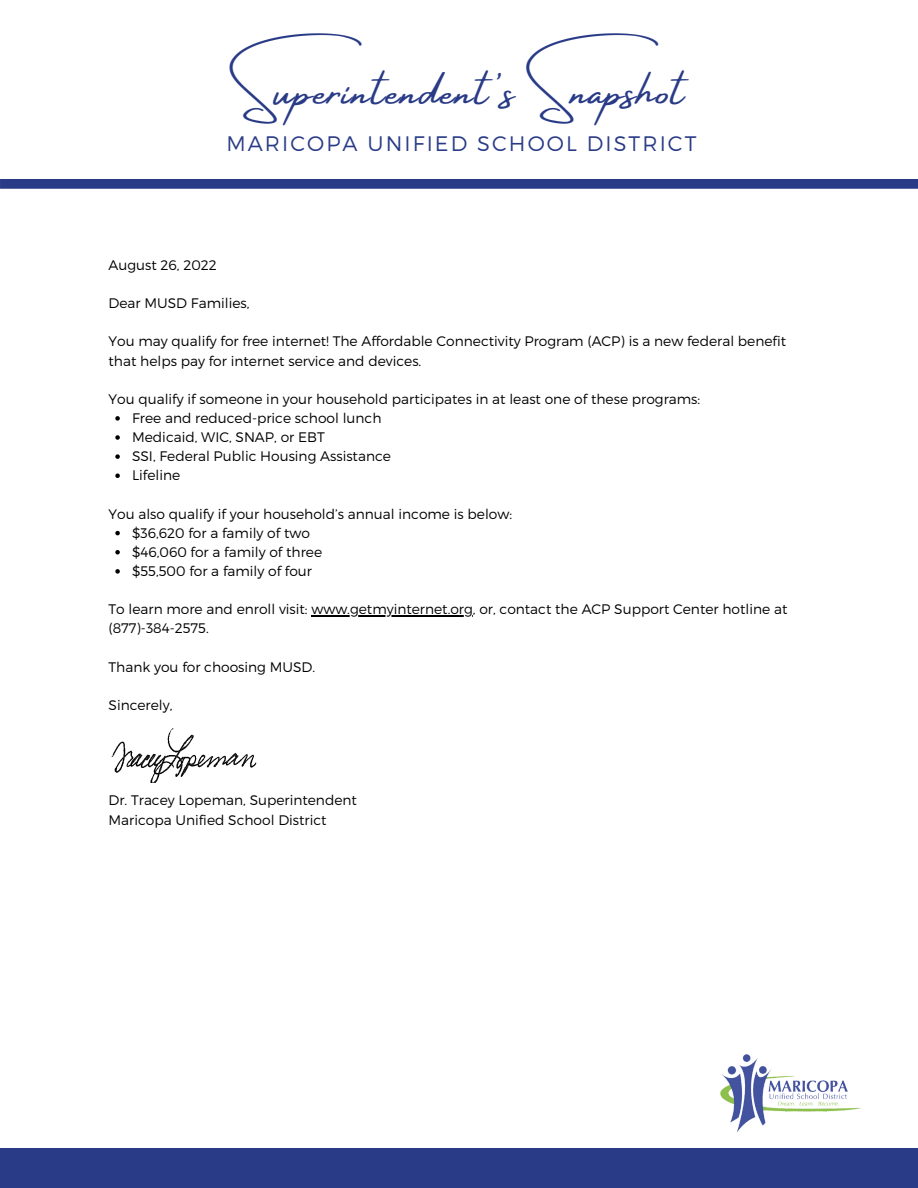
<style>
.page{position:relative;width:918px;height:1188px;background:#fff}
.page>*{position:absolute;margin:0;border:0;box-sizing:border-box;transform-origin:0 0}
.t1{font:48px "Amsterdam Four";letter-spacing:.03em;color:#293b87}
.t2{font:300 21px "Montserrat";letter-spacing:.1em;color:#293b87}
.t3{font:300 13.8px/19.2px "Montserrat";color:#000}
</style>
<div class="page">
<div style="left:0;top:1148px;width:918px;height:40px;background:#293b87"></div>
<svg style="left:0;top:179px;width:918px;height:10px;background:#2e3f89"></svg>
<svg style="left:115px;top:416px;width:5px;height:5px"></svg>
<svg style="left:115px;top:435px;width:5px;height:5px"></svg>
<svg style="left:115px;top:454px;width:5px;height:5px"></svg>
<svg style="left:115px;top:474px;width:5px;height:4px"></svg>
<svg style="left:115px;top:531px;width:5px;height:4px"></svg>
<svg style="left:115px;top:550px;width:5px;height:5px"></svg>
<svg style="left:115px;top:569px;width:5px;height:5px"></svg>
<hr style="left:311px;top:615px;width:162px;height:1px;background:#000">
<img style="left:720px;top:1054px;width:142px;height:78px">
<img style="left:111px;top:728px;width:146px;height:54px">
<h1 class="t1" style="left:239px;top:64px;width:447px">Superintendent's Snapshot</h1>
<h2 class="t2" style="left:226px;top:130px;width:472px">MARICOPA UNIFIED SCHOOL DISTRICT</h2>
<p class="t3" style="left:109px;top:255px;width:110px">August 26, 2022</p>
<p class="t3" style="left:109px;top:293px;width:142px">Dear MUSD Families,</p>
<p class="t3" style="left:109px;top:331px;width:679px">You may qualify for free internet! The Affordable Connectivity Program (ACP) is a new federal benefit that helps pay for internet service and devices.</p>
<p class="t3" style="left:109px;top:389px;width:593px">You qualify if someone in your household participates in at least one of these programs:</p>
<p class="t3" style="left:132px;top:408px;width:260px">Free and reduced-price school lunch<br>Medicaid, WIC, SNAP, or EBT<br>SSI, Federal Public Housing Assistance<br>Lifeline</p>
<p class="t3" style="left:109px;top:503px;width:405px">You also qualify if your household’s annual income is below:</p>
<p class="t3" style="left:132px;top:522px;width:192px">$36,620 for a family of two $46,060 for a family of three $55,500 for a family of four</p>
<p class="t3" style="left:109px;top:599px;width:680px">To learn more and enroll visit: www.getmyinternet.org, or, contact the ACP Support Center hotline at (877)-384-2575.</p>
<p class="t3" style="left:109px;top:656px;width:208px">Thank you for choosing MUSD.</p>
<p class="t3" style="left:109px;top:695px;width:65px">Sincerely,</p>
<p class="t3" style="left:109px;top:790px;width:250px">Dr. Tracey Lopeman, Superintendent<br>Maricopa Unified School District</p>
</div>
